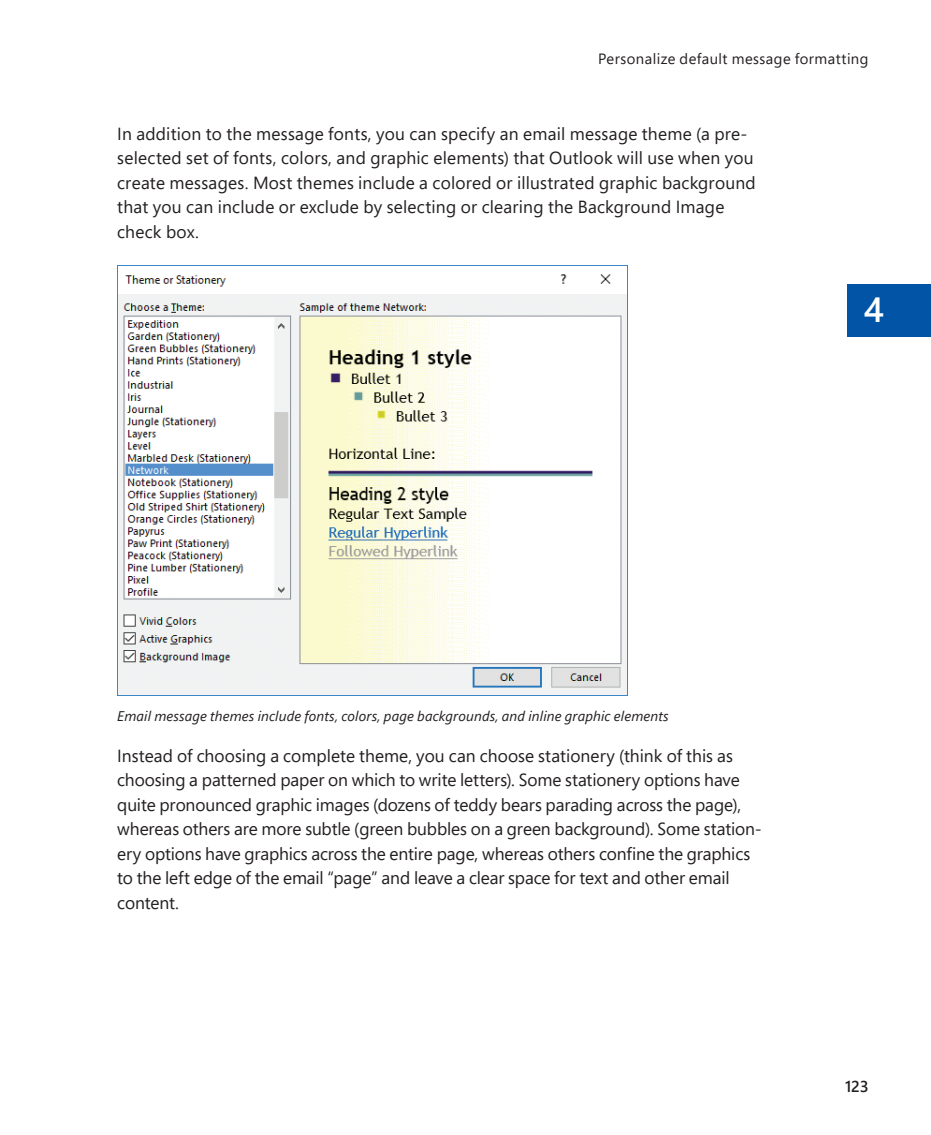
<style>
.page{position:relative;width:931px;height:1135px;background:#fff}
.page>*{position:absolute;margin:0;border:0;box-sizing:border-box;transform-origin:0 0}
.t1{font:600 35px "Segoe Pro";color:#fff}
.t2{font:17.5px/24.5px "Segoe Pro";color:#231f20}
.t3{font:600 15.75px "Segoe Pro";color:#231f20}
.t4{font:14.88px "Segoe Pro";letter-spacing:.03em;color:#231f20}
.t5{font:italic 14px "Segoe Pro";letter-spacing:.01em;color:#231f20}
</style>
<div class="page">
<div style="left:847px;top:284px;width:83px;height:52px;background:#0154a6"></div>
<img style="left:117px;top:266px;width:510px;height:429px">
<p class="t4" style="left:598px;top:49px;width:272px">Personalize default message formatting</p>
<p class="t2" style="left:117px;top:121px;width:640px">In addition to the message fonts, you can specify an email message theme (a pre&shy;selected set of fonts, colors, and graphic elements) that Outlook will use when you create messages. Most themes include a colored or illustrated graphic background that you can include or exclude by selecting or clearing the Background Image check box.</p>
<h1 class="t1" style="left:863px;top:285px;width:22px">4</h1>
<p class="t5" style="left:117px;top:707px;width:553px">Email message themes include fonts, colors, page backgrounds, and inline graphic elements</p>
<p class="t2" style="left:117px;top:742px;width:643px">Instead of choosing a complete theme, you can choose stationery (think of this as choosing a patterned paper on which to write letters). Some stationery options have quite pronounced graphic images (dozens of teddy bears parading across the page), whereas others are more subtle (green bubbles on a green background). Some station&shy;ery options have graphics across the entire page, whereas others confine the graphics to the left edge of the email “page” and leave a clear space for text and other email content.</p>
<p class="t3" style="left:844px;top:1076px;width:25px">123</p>
</div>
